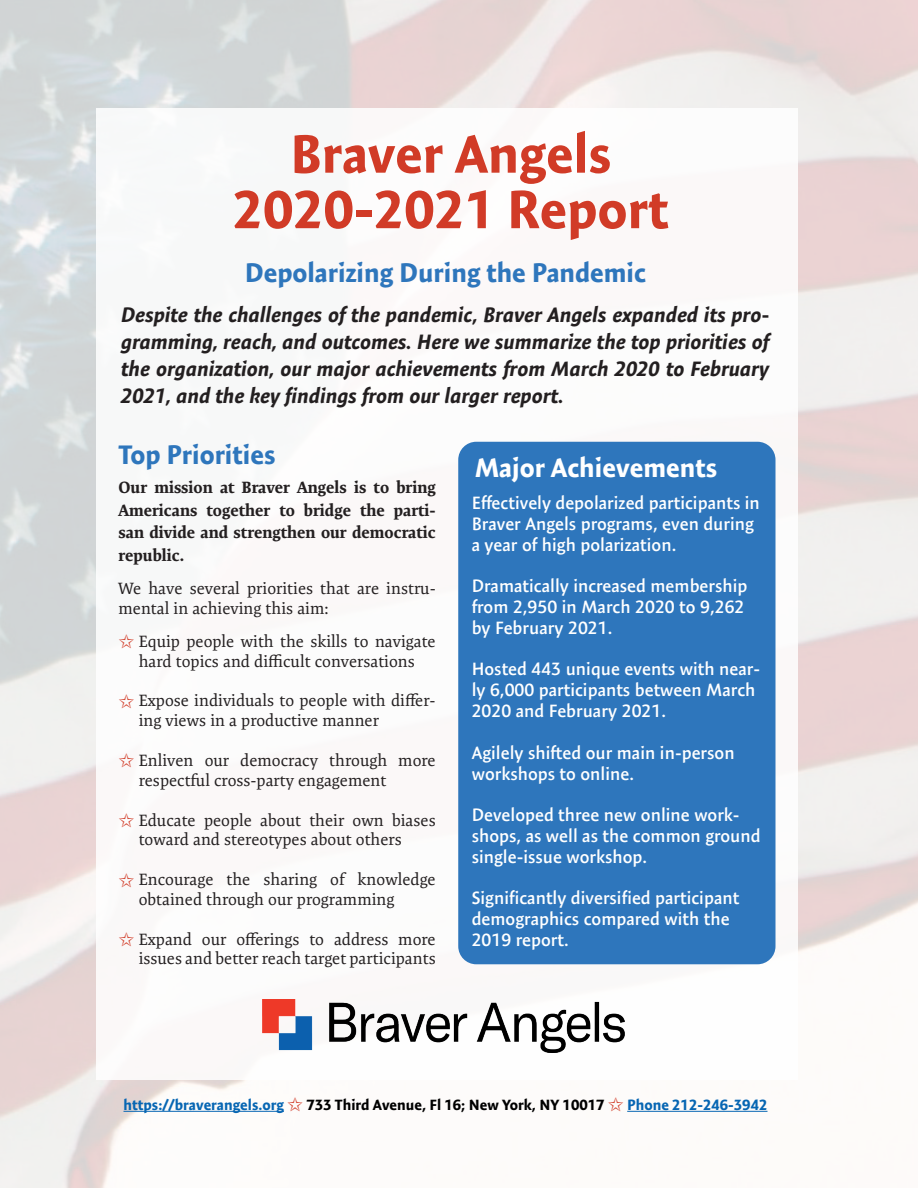
<style>
.page{position:relative;width:918px;height:1188px;background:#fff}
.page>*{position:absolute;margin:0;border:0;box-sizing:border-box;transform-origin:0 0}
.t1{font:700 54px/55.5px "Expo Sans Pro";color:#d13b27;text-align:center}
.t2{font:700 27px "Expo Sans Pro";color:#2e76bc}
.t3{font:700 27px "Expo Sans Pro";color:#fff}
.t4{font:italic 700 21px/27px "Expo Sans Pro";color:#231f20;text-align:justify}
.t5{font:600 18px/21px "Expo Sans Pro";color:#fff}
.t6{font:16.5px/19.6px "Expo Serif Pro";color:#231f20}
.t7{font:700 16.5px/22.6px "Expo Serif Pro";color:#231f20;text-align:justify}
.t8{font:700 15px "Expo Sans Pro";color:#0766b3}
.t9{font:700 15px "Expo Sans Pro";color:#000}
</style>
<div class="page">
<div style="left:458px;top:442px;width:318px;height:522px;background:#2e76bc;border-radius:18px"></div>
<img style="left:262px;top:999px;width:362px;height:53px">
<hr style="left:123px;top:1111px;width:161px;height:1px;background:#0766b3">
<hr style="left:627px;top:1111px;width:141px;height:1px;background:#0766b3">
<h1 class="t1" style="left:233px;top:125px;width:437px">Braver Angels<br>2020-2021 Report</h1>
<h2 class="t2" style="left:245px;top:255px;width:403px">Depolarizing During the Pandemic</h2>
<p class="t4" style="left:122px;top:301px;width:649px">Despite the challenges of the pandemic, Braver Angels expanded its pro&shy;gramming, reach, and outcomes. Here we summarize the top priorities of the organization, our major achievements from March 2020 to February 2021, and the key findings from our larger report.</p>
<h2 class="t2" style="left:118px;top:437px;width:159px">Top Priorities</h2>
<p class="t7" style="left:118px;top:476px;width:319px">Our mission at Braver Angels is to bring Americans together to bridge the parti&shy;san divide and strengthen our democratic republic.</p>
<p class="t6" style="left:118px;top:579px;width:319px">We have several priorities that are instru&shy;mental in achieving this aim:</p>
<p class="t6" style="left:139px;top:631px;width:298px">Equip people with the skills to navigate hard topics and difficult conversations</p>
<p class="t6" style="left:139px;top:691px;width:298px">Expose individuals to people with differ&shy;ing views in a productive manner</p>
<p class="t6" style="left:139px;top:750px;width:298px">Enliven our democracy through more respectful cross-party engagement</p>
<p class="t6" style="left:139px;top:810px;width:299px">Educate people about their own biases toward and stereotypes about others</p>
<p class="t6" style="left:139px;top:870px;width:298px">Encourage the sharing of knowledge obtained through our programming</p>
<p class="t6" style="left:139px;top:929px;width:299px">Expand our offerings to address more issues and better reach target participants</p>
<h2 class="t3" style="left:475px;top:451px;width:244px">Major Achievements</h2>
<p class="t5" style="left:472px;top:492px;width:290px">Effectively depolarized participants in<br>Braver Angels programs, even during a year of high polarization.</p>
<p class="t5" style="left:472px;top:575px;width:277px">Dramatically increased membership from 2,950 in March 2020 to 9,262 by February 2021.</p>
<p class="t5" style="left:472px;top:658px;width:290px">Hosted 443 unique events with near&shy;ly 6,000 participants between March<br>2020 and February 2021.</p>
<p class="t5" style="left:472px;top:742px;width:264px">Agilely shifted our main in-person workshops to online.</p>
<p class="t5" style="left:472px;top:804px;width:290px">Developed three new online work&shy;shops, as well as the common ground single-issue workshop.</p>
<p class="t5" style="left:472px;top:887px;width:269px">Significantly diversified participant demographics compared with the<br>2019 report.</p>
<p class="t8" style="left:123px;top:1095px;width:162px">https://braverangels.org</p>
<p class="t9" style="left:306px;top:1095px;width:300px">733 Third Avenue, Fl 16; New York, NY 10017</p>
<p class="t8" style="left:627px;top:1095px;width:142px">Phone 212-246-3942</p>
</div>
